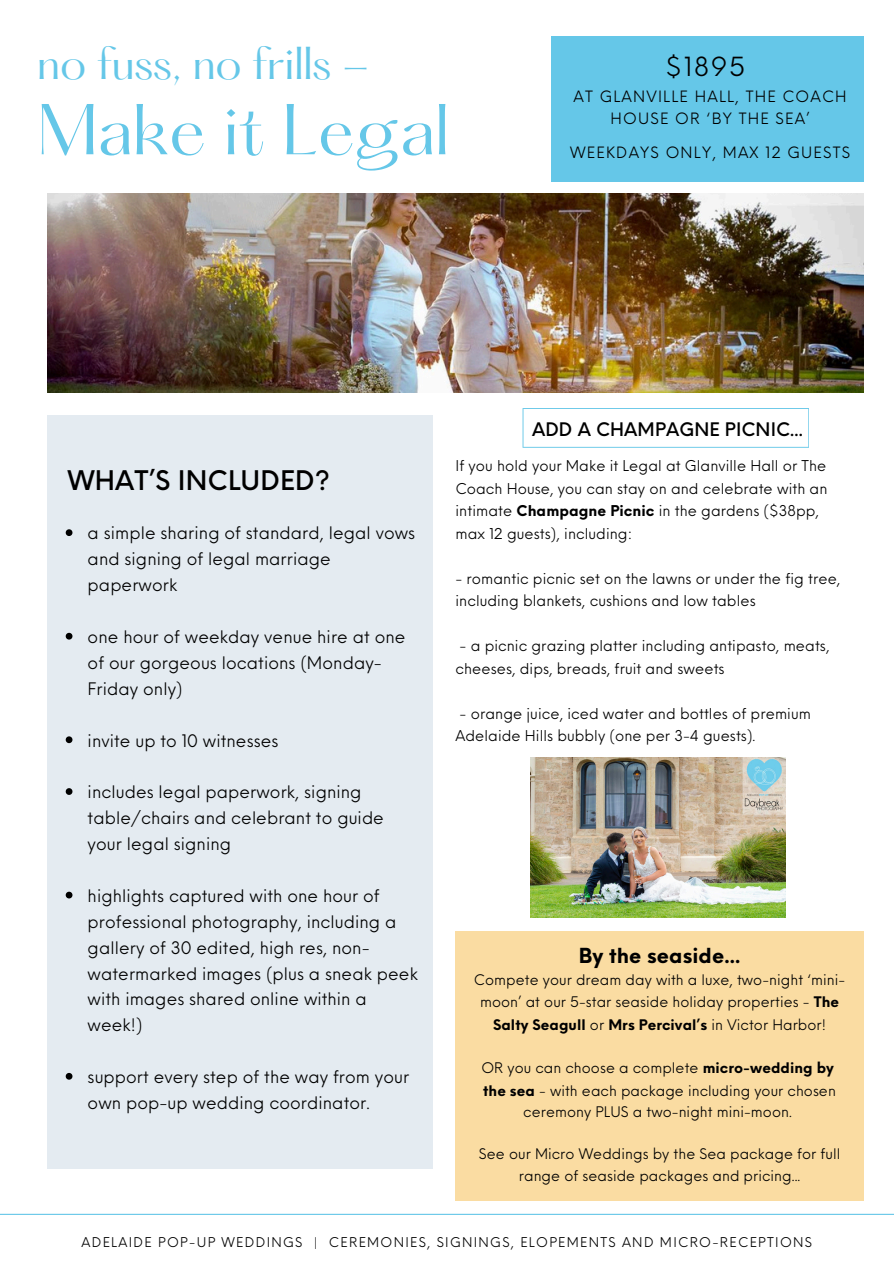
<style>
.page{position:relative;width:894px;height:1264px;background:#fff}
.page>*{position:absolute;margin:0;border:0;box-sizing:border-box;transform-origin:0 0}
.t1{font:62.85px "Hatton";letter-spacing:-.01em;color:#65c7e8}
.t2{font:40.35px "Hatton";letter-spacing:-.01em;color:#65c7e8}
.t3{font:500 26.4px "Neue Einstellung";letter-spacing:.005em;color:#000}
.t4{font:25.8px "Neue Einstellung";color:#000}
.t5{font:700 20.25px "Neue Einstellung";letter-spacing:.005em;color:#000}
.t6{font:500 18.3px "Neue Einstellung";letter-spacing:.005em;color:#000}
.t7{font:16.8px/25.8px "Neue Einstellung";letter-spacing:.005em;color:#000}
.t8{font:15.3px/22.6px "Neue Einstellung";letter-spacing:.08em;color:#000;text-align:center}
.t9{font:14.55px/22.5px "Neue Einstellung";letter-spacing:.005em;color:#000}
.t10{font:14.25px/22.4px "Neue Einstellung";letter-spacing:.005em;color:#000;text-align:center}
.t11{font:13.2px "Neue Einstellung";letter-spacing:.1em;color:#000}
.s1{font-weight:700}
</style>
<div class="page">
<img style="left:47px;top:193px;width:816px;height:199px">
<div style="left:47px;top:415px;width:386px;height:754px;background:#e4ebf1"></div>
<div style="left:551px;top:36px;width:312px;height:145px;background:#65c7e8"></div>
<svg style="left:522px;top:408px;width:287px;height:40px"></svg>
<hr style="left:0;top:1213px;width:893px;height:1px;background:#65c7e8">
<div style="left:455px;top:931px;width:408px;height:269px;background:#fadca2"></div>
<img style="left:530px;top:757px;width:254px;height:160px">
<svg style="left:66px;top:529px;width:6px;height:7px"></svg>
<svg style="left:66px;top:633px;width:6px;height:6px"></svg>
<svg style="left:66px;top:736px;width:6px;height:7px"></svg>
<svg style="left:66px;top:788px;width:6px;height:7px"></svg>
<svg style="left:66px;top:891px;width:6px;height:7px"></svg>
<svg style="left:66px;top:1072px;width:6px;height:7px"></svg>
<h5 class="t2" style="left:37px;top:44px;width:333px">no fuss, no frills -</h5>
<h5 class="t1" style="left:37px;top:100px;width:413px">Make it Legal</h5>
<p class="t4" style="left:665px;top:43px;width:81px">$1895</p>
<p class="t8" style="left:573px;top:83px;width:274px">AT GLANVILLE HALL, THE COACH<br>HOUSE OR ‘BY THE SEA’</p>
<p class="t8" style="left:570px;top:140px;width:281px">WEEKDAYS ONLY, MAX 12 GUESTS</p>
<p class="t3" style="left:68px;top:457px;width:263px">WHAT’S INCLUDED?</p>
<h3 class="t7" style="left:88px;top:518px;width:329px">a simple sharing of standard, legal vows and signing of legal marriage paperwork</h3>
<h6 class="t7" style="left:88px;top:622px;width:319px">one hour of weekday venue hire at one of our gorgeous locations (Monday-<br>Friday only)</h6>
<h6 class="t7" style="left:88px;top:725px;width:192px">invite up to 10 witnesses</h6>
<h6 class="t7" style="left:88px;top:777px;width:298px">includes legal paperwork, signing table/chairs and celebrant to guide your legal signing</h6>
<h6 class="t7" style="left:88px;top:881px;width:332px">highlights captured with one hour of professional photography, including a gallery of 30 edited, high res, non&shy;watermarked images (plus a sneak peek with images shared online within a week!)</h6>
<p class="t7" style="left:88px;top:1062px;width:323px">support every step of the way from your own pop-up wedding coordinator.</p>
<p class="t6" style="left:532px;top:412px;width:272px">ADD A CHAMPAGNE PICNIC...</p>
<h5 class="t9" style="left:455px;top:453px;width:373px">If you hold your Make it Legal at Glanville Hall or The Coach House, you can stay on and celebrate with an intimate <span class="s1">Champagne Picnic</span> in the gardens ($38pp, max 12 guests), including:</h5>
<h2 class="t9" style="left:455px;top:565px;width:386px">- romantic picnic set on the lawns or under the fig tree, including blankets, cushions and low tables</h2>
<p class="t9" style="left:455px;top:633px;width:375px">- a picnic grazing platter including antipasto, meats, cheeses, dips, breads, fruit and sweets</p>
<p class="t9" style="left:455px;top:700px;width:357px">- orange juice, iced water and bottles of premium<br>Adelaide Hills bubbly (one per 3-4 guests).</p>
<h6 class="t5" style="left:578px;top:936px;width:163px">By the seaside...</h6>
<h6 class="t10" style="left:474px;top:967px;width:373px">Compete your dream day with a luxe, two-night ‘mini&shy;moon’ at our 5-star seaside holiday properties - <span class="s1">The<br>Salty Seagull</span> or <span class="s1">Mrs Percival’s</span> in Victor Harbor!</h6>
<h6 class="t10" style="left:481px;top:1055px;width:356px;line-height:21.8px">OR you can choose a complete <span class="s1">micro-wedding by the sea</span> - with each package including your chosen ceremony PLUS a two-night mini-moon.</h6>
<p class="t10" style="left:479px;top:1142px;width:363px;line-height:21.3px">See our Micro Weddings by the Sea package for full range of seaside packages and pricing...</p>
<h6 class="t11" style="left:81px;top:1230px;width:732px">ADELAIDE POP-UP WEDDINGS | CEREMONIES, SIGNINGS, ELOPEMENTS AND MICRO-RECEPTIONS</h6>
</div>
